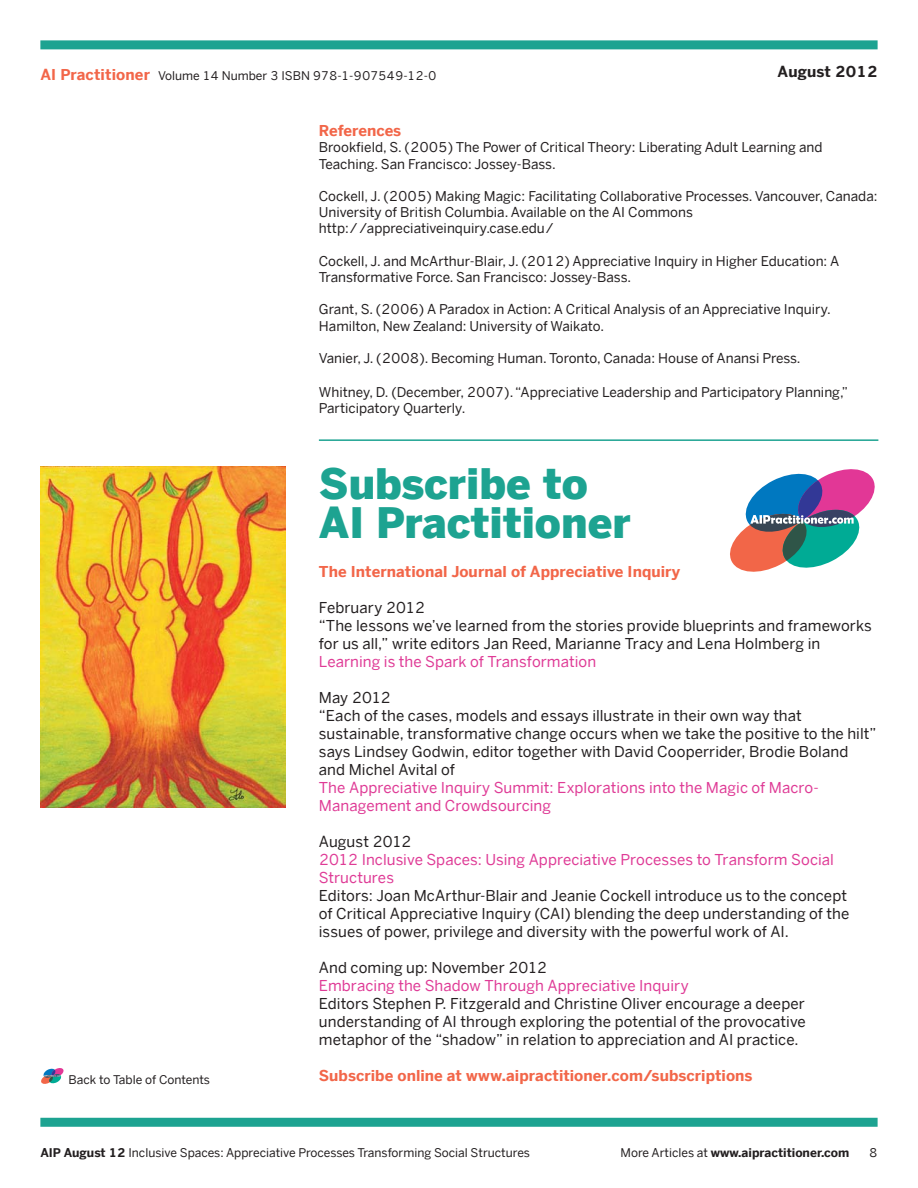
<style>
.page{position:relative;width:918px;height:1188px;background:#fff}
.page>*{position:absolute;margin:0;border:0;box-sizing:border-box;transform-origin:0 0}
.t1{font:900 42px "Benton Sans";color:#1da391}
.article_pullout_quot{font:15px/18px "Benton Sans";letter-spacing:.005em;color:#231f20}
.article_pullout_quot-2{font:15px/18px "Benton Sans";letter-spacing:.005em;color:#df3b96}
.article_pullout_quot-3{font:700 15px "Benton Sans";letter-spacing:.005em;color:#f26649}
.article_subheading{font:700 15px "Benton Sans";letter-spacing:.005em;color:#f26649}
.t2{font:700 15px "Benton Sans";letter-spacing:.01em;color:#231f20}
.t3{font:13.5px/16.2px "Benton Sans";color:#231f20}
.footnotes{font:12px "Benton Sans";color:#231f20}
.t4{font:700 12px "Benton Sans";color:#231f20}
.s1{font-weight:700}
.s2{font-weight:400}
</style>
<div class="page">
<div style="left:40px;top:40px;width:838px;height:9px;background:#1da391"></div>
<div style="left:40px;top:1118px;width:838px;height:9px;background:#1da391"></div>
<svg style="left:41px;top:1068px;width:23px;height:16px"></svg>
<img style="left:40px;top:467px;width:246px;height:340px">
<svg style="left:730px;top:469px;width:145px;height:103px"></svg>
<hr style="left:319px;top:439px;width:559px;height:2px;background:#1da391">
<p class="article_pullout_quot-3" style="left:40px;top:66px;width:111px">AI Practitioner</p>
<p class="t2" style="left:778px;top:63px;width:101px">August 2012</p>
<p class="footnotes" style="left:158px;top:68px;width:280px">Volume 14 Number 3 ISBN 978-1-907549-12-0</p>
<p class="footnotes" style="left:68px;top:1073px;width:143px">Back to Table of Contents</p>
<p class="article_subheading" style="left:319px;top:122px;width:84px">References</p>
<p class="t3" style="left:319px;top:139px;width:505px">Brookfield, S. (2005) The Power of Critical Theory: Liberating Adult Learning and<br>Teaching. San Francisco: Jossey-Bass.</p>
<p class="t3" style="left:319px;top:188px;width:560px">Cockell, J. (2005) Making Magic: Facilitating Collaborative Processes. Vancouver, Canada:<br>University of British Columbia. Available on the AI Commons</p>
<p class="t3" style="left:319px;top:220px;width:237px">http://appreciativeinquiry.case.edu/</p>
<p class="t3" style="left:319px;top:253px;width:522px">Cockell, J. and McArthur-Blair, J. (2012) Appreciative Inquiry in Higher Education: A<br>Transformative Force. San Francisco: Jossey-Bass.</p>
<p class="t3" style="left:319px;top:301px;width:513px">Grant, S. (2006) A Paradox in Action: A Critical Analysis of an Appreciative Inquiry.<br>Hamilton, New Zealand: University of Waikato.</p>
<p class="t3" style="left:319px;top:350px;width:483px">Vanier, J. (2008). Becoming Human. Toronto, Canada: House of Anansi Press.</p>
<p class="t3" style="left:319px;top:384px;width:531px">Whitney, D. (December, 2007). “Appreciative Leadership and Participatory Planning,”<br>Participatory Quarterly.</p>
<p class="t1" style="left:319px;top:458px;width:271px">Subscribe to</p>
<p class="t1" style="left:319px;top:497px;width:313px">AI Practitioner</p>
<p class="article_subheading" style="left:319px;top:562px;width:363px">The International Journal of Appreciative Inquiry</p>
<p class="article_pullout_quot" style="left:319px;top:598px;width:108px">February 2012</p>
<p class="article_pullout_quot" style="left:319px;top:616px;width:554px">“The lessons we’ve learned from the stories provide blueprints and frameworks for us all,” write editors Jan Reed, Marianne Tracy and Lena Holmberg in</p>
<p class="article_pullout_quot-2" style="left:319px;top:652px;width:279px">Learning is the Spark of Transformation</p>
<p class="article_pullout_quot" style="left:319px;top:688px;width:74px">May 2012</p>
<p class="article_pullout_quot" style="left:319px;top:706px;width:559px">“Each of the cases, models and essays illustrate in their own way that sustainable, transformative change occurs when we take the positive to the hilt” says Lindsey Godwin, editor together with David Cooperrider, Brodie Boland and Michel Avital of</p>
<p class="article_pullout_quot-2" style="left:319px;top:778px;width:501px">The Appreciative Inquiry Summit: Explorations into the Magic of Macro-<br>Management and Crowdsourcing</p>
<p class="article_pullout_quot" style="left:319px;top:832px;width:94px">August 2012</p>
<p class="article_pullout_quot-2" style="left:319px;top:850px;width:517px">2012 Inclusive Spaces: Using Appreciative Processes to Transform Social<br>Structures</p>
<p class="article_pullout_quot" style="left:319px;top:886px;width:532px">Editors: Joan McArthur-Blair and Jeanie Cockell introduce us to the concept of Critical Appreciative Inquiry (CAI) blending the deep understanding of the issues of power, privilege and diversity with the powerful work of AI.</p>
<p class="article_pullout_quot" style="left:319px;top:958px;width:230px">And coming up: November 2012</p>
<p class="article_pullout_quot-2" style="left:319px;top:976px;width:371px">Embracing the Shadow Through Appreciative Inquiry</p>
<p class="article_pullout_quot" style="left:319px;top:994px;width:488px;text-align:justify">Editors Stephen P. Fitzgerald and Christine Oliver encourage a deeper understanding of AI through exploring the potential of the provocative metaphor of the “shadow” in relation to appreciation and AI practice.</p>
<p class="article_pullout_quot-3" style="left:319px;top:1066px;width:435px">Subscribe online at www.aipractitioner.com/subscriptions</p>
<p class="footnotes" style="left:40px;top:1146px;width:491px"><span class="s1">AIP August 12</span> Inclusive Spaces: Appreciative Processes Transforming Social Structures</p>
<p class="t4" style="left:621px;top:1146px;width:230px"><span class="s2">More Articles at</span> www.aipractitioner.com</p>
<p class="footnotes" style="left:869px;top:1146px;width:10px">8</p>
</div>
